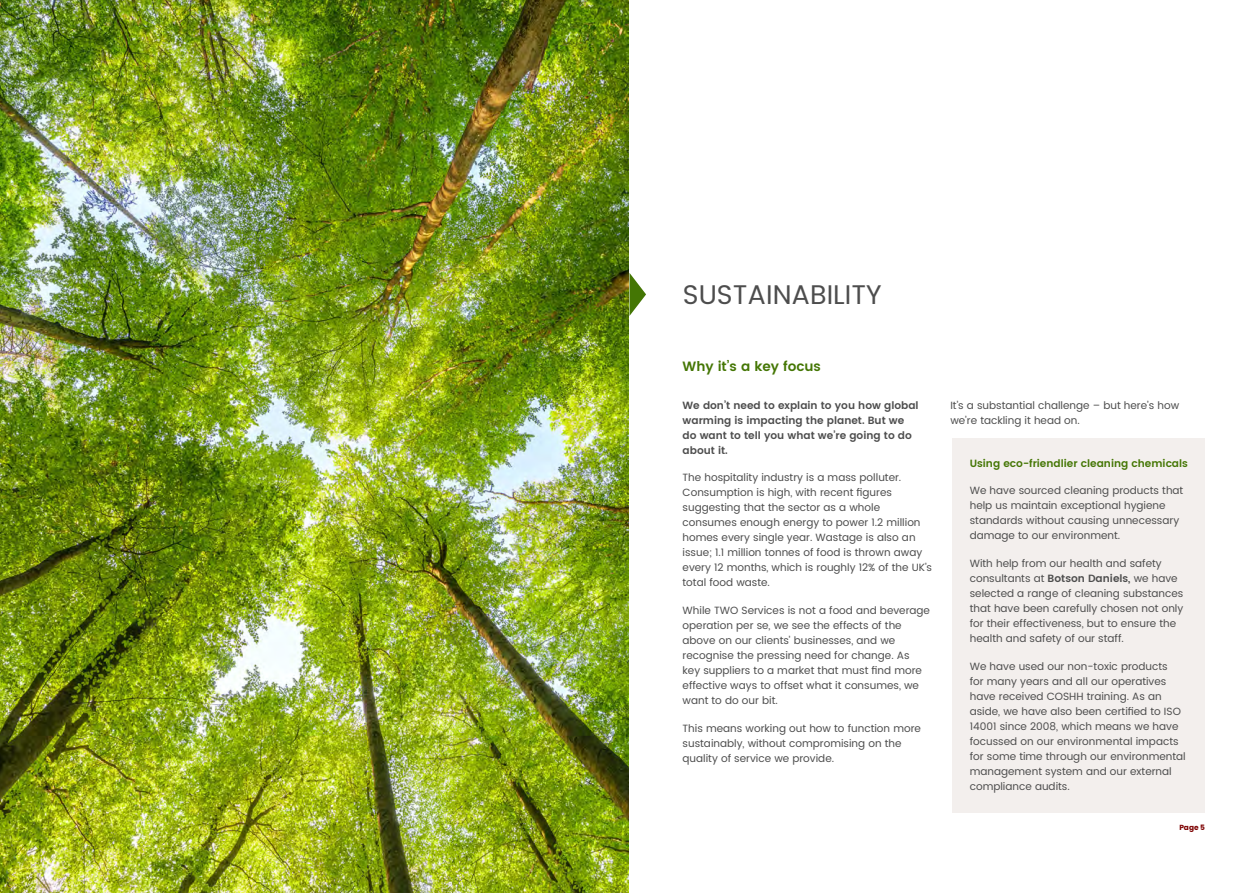
<style>
.page{position:relative;width:1259px;height:893px;background:#fff}
.page>*{position:absolute;margin:0;border:0;box-sizing:border-box;transform-origin:0 0}
.HEADING{font:27px "Poppins";color:#4d4d4d}
.t1{font:600 13.5px "Poppins";color:#447604}
.t2{font:10.5px/15px "Poppins";color:#4d4d4d}
.t3{font:600 10.5px/15px "Poppins";color:#4d4d4d}
.t4{font:600 10.5px "Poppins";color:#447604}
.t5{font:700 7.35px "Poppins";color:#7d0100}
.s1{font-weight:600}
</style>
<div class="page">
<svg style="left:629px;top:273px;width:17px;height:43px"></svg>
<div style="left:952px;top:438px;width:253px;height:375px;background:#f3efed"></div>
<img style="left:0;top:0;width:628px;height:893px">
<p class="HEADING" style="left:683px;top:275px;width:200px">SUSTAINABILITY</p>
<p class="t1" style="left:682px;top:356px;width:140px">Why it’s a key focus</p>
<p class="t3" style="left:682px;top:398px;width:237px">We don’t need to explain to you how global warming is impacting the planet. But we do want to tell you what we’re going to do about it.</p>
<p class="t2" style="left:682px;top:470px;width:251px">The hospitality industry is a mass polluter.<br>Consumption is high, with recent figures suggesting that the sector as a whole consumes enough energy to power 1.2 million homes every single year. Wastage is also an issue; 1.1 million tonnes of food is thrown away every 12 months, which is roughly 12% of the UK’s total food waste.</p>
<p class="t2" style="left:682px;top:603px;width:249px">While TWO Services is not a food and beverage operation per se, we see the effects of the above on our clients’ businesses, and we recognise the pressing need for change. As<br>key suppliers to a market that must find more effective ways to offset what it consumes, we want to do our bit.</p>
<p class="t2" style="left:682px;top:721px;width:240px">This means working out how to function more sustainably, without compromising on the quality of service we provide.</p>
<p class="t2" style="left:950px;top:398px;width:230px">It’s a substantial challenge – but here’s how we’re tackling it head on.</p>
<p class="t4" style="left:969px;top:455px;width:220px">Using eco-friendlier cleaning chemicals</p>
<p class="t2" style="left:969px;top:484px;width:215px">We have sourced cleaning products that help us maintain exceptional hygiene standards without causing unnecessary damage to our environment.</p>
<p class="t2" style="left:969px;top:556px;width:215px">With help from our health and safety consultants at <span class="s1">Botson Daniels,</span> we have selected a range of cleaning substances that have been carefully chosen not only for their effectiveness, but to ensure the health and safety of our staff.</p>
<p class="t2" style="left:969px;top:659px;width:218px">We have used our non-toxic products<br>for many years and all our operatives have received COSHH training. As an aside, we have also been certified to ISO 14001 since 2008, which means we have focussed on our environmental impacts for some time through our environmental management system and our external compliance audits.</p>
<p class="t5" style="left:1179px;top:823px;width:27px">Page 5</p>
</div>
